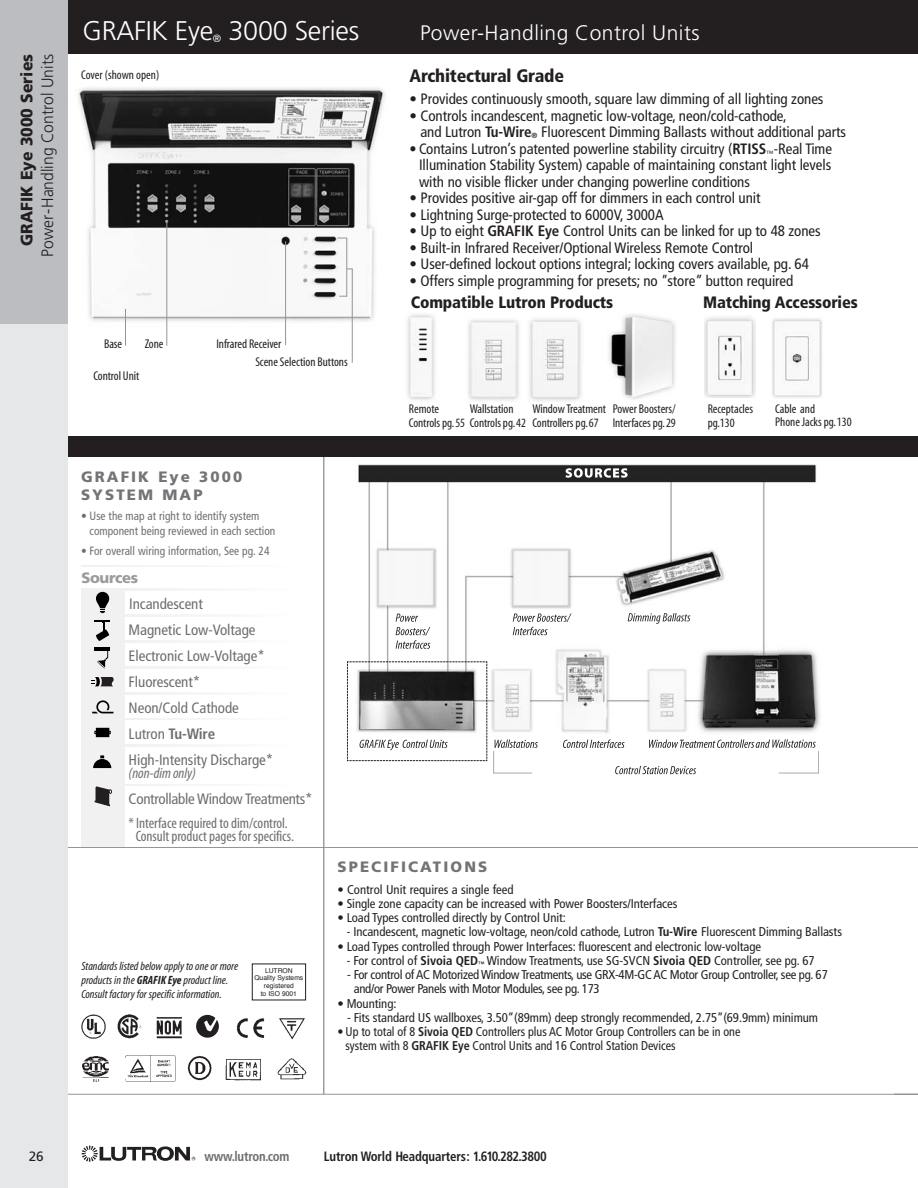
<style>
.page{position:relative;width:918px;height:1188px;background:#fff}
.page>*{position:absolute;margin:0;border:0;box-sizing:border-box;transform-origin:0 0}
.t1{font:300 27px "Frutiger";letter-spacing:-.01em;color:#fff}
.t2{font:300 21px "Frutiger";letter-spacing:.02em;color:#fff}
.t3{font:900 condensed 18px "Frutiger";letter-spacing:-.01em;color:#231f20}
.t4{font:900 condensed 16.5px "Frutiger";letter-spacing:-.01em;color:#231f20}
.t5{font:300 16.5px "Frutiger";color:#231f20;scale:.95 1}
.t6{font:900 16.5px "Frutiger";color:#231f20;scale:.95 1}
.t7{font:condensed 15px/16.5px "Frutiger";letter-spacing:-.005em;color:#231f20}
.t8{font:condensed 15px/16.5px "Frutiger";letter-spacing:-.005em;color:#231f20;text-align:justify;scale:.95 1}
.t9{font:condensed 15px/26px "Frutiger";letter-spacing:-.005em;color:#6d6e70}
.t10{font:15px/13.5px "Myriad MM 400 300";letter-spacing:-.005em;color:#6d6e70;text-align:center}
.t11{font:900 15px/18px "Frutiger";letter-spacing:.14em;color:#737477}
.t12{font:15px "Myriad MM It 400 300";letter-spacing:-.005em;color:#6d6e70}
.t13{font:900 15px "Frutiger";letter-spacing:-.02em;color:#999b9e}
.t14{font:700 condensed 13.5px "Frutiger";letter-spacing:-.01em;color:#231f20;scale:.95 1}
.t15{font:700 condensed 13.5px "Frutiger";letter-spacing:-.01em;color:#6d6e70;scale:.95 1}
.t16{font:13.5px "Frutiger";color:#231f20}
.t17{font:condensed 12.75px "Frutiger";letter-spacing:-.005em;color:#231f20}
.t18{font:12.75px/13.5px "Myriad MM 400 300";letter-spacing:-.005em;color:#231f20}
.t19{font:condensed 12.75px/14.2px "Frutiger";letter-spacing:-.005em;color:#231f20;scale:.95 1}
.t20{font:condensed 12.75px/14.2px "Frutiger";letter-spacing:-.025em;color:#231f20}
.t21{font:12px/14.2px "Myriad MM It 400 300";color:#231f20}
.t22{font:condensed 12px/15px "Frutiger";color:#6d6e70;scale:.95 1}
.t23{font:300 10.5px "Frutiger";color:#fff}
.t24{font:6.75px/7.8px "Helvetica";color:#231f20;text-align:center}
.s1{font-weight:700}
.s2{font-weight:700;font-size:7.5px}
.s3{font-family:"Myriad MM It 700 300"}
</style>
<div class="page">
<div style="left:252px;top:964px;width:54px;height:36px;border:1px solid #231f20"></div>
<img style="left:81px;top:1014px;width:24px;height:24px">
<img style="left:117px;top:1015px;width:25px;height:23px">
<img style="left:156px;top:1016px;width:26px;height:22px">
<img style="left:279px;top:1018px;width:26px;height:22px">
<img style="left:236px;top:1018px;width:29px;height:20px">
<img style="left:82px;top:1056px;width:27px;height:26px">
<img style="left:187px;top:1055px;width:25px;height:26px">
<img style="left:125px;top:1056px;width:50px;height:26px">
<img style="left:226px;top:1059px;width:35px;height:21px">
<img style="left:277px;top:1058px;width:30px;height:22px">
<svg style="left:196px;top:1015px;width:23px;height:23px"></svg>
<img style="left:358px;top:464px;width:462px;height:311px">
<svg style="left:566px;top:468px;width:62px;height:10px"></svg>
<svg style="left:513px;top:613px;width:58px;height:22px"></svg>
<svg style="left:396px;top:614px;width:34px;height:35px"></svg>
<svg style="left:628px;top:613px;width:62px;height:11px"></svg>
<div style="left:68px;top:0;width:850px;height:54px;background:#231f20"></div>
<hr style="left:323px;top:442px;width:1px;height:652px;background:#6d6e70">
<hr style="left:54px;top:1094px;width:864px;height:1px;background:#939598">
<div style="left:67px;top:436px;width:851px;height:21px;background:#231f20"></div>
<img style="left:77px;top:88px;width:308px;height:245px">
<img style="left:608px;top:314px;width:67px;height:86px">
<hr style="left:352px;top:269px;width:1px;height:94px;background:#939598">
<hr style="left:285px;top:241px;width:1px;height:104px;background:#939598">
<hr style="left:166px;top:221px;width:1px;height:125px;background:#939598">
<hr style="left:125px;top:309px;width:1px;height:37px;background:#939598">
<hr style="left:346px;top:238px;width:1px;height:58px;background:#939598">
<img style="left:705px;top:317px;width:50px;height:81px">
<img style="left:407px;top:314px;width:28px;height:86px">
<svg style="left:82px;top:1146px;width:108px;height:15px"></svg>
<div style="left:81px;top:589px;width:43px;height:259px;background:#f1f1f2"></div>
<svg style="left:96px;top:592px;width:13px;height:21px"></svg>
<svg style="left:94px;top:620px;width:15px;height:21px"></svg>
<hr style="left:94px;top:647px;width:15px;height:4px;background:#000">
<svg style="left:97px;top:651px;width:11px;height:18px"></svg>
<svg style="left:91px;top:677px;width:23px;height:9px"></svg>
<svg style="left:92px;top:700px;width:21px;height:13px"></svg>
<svg style="left:93px;top:755px;width:18px;height:13px"></svg>
<svg style="left:94px;top:728px;width:17px;height:9px"></svg>
<hr style="left:68px;top:847px;width:850px;height:1px;background:#939598">
<svg style="left:95px;top:786px;width:17px;height:20px"></svg>
<img style="left:526px;top:313px;width:59px;height:94px;border-radius:2px">
<img style="left:468px;top:320px;width:51px;height:81px">
<svg style="left:347px;top:661px;width:472px;height:113px"></svg>
<div style="left:0;top:0;width:68px;height:1188px;background:#e6e7e8"></div>
<div style="left:0;top:0;width:68px;height:324px;background:#bbbdc0"></div>
<img style="left:772px;top:318px;width:50px;height:80px">
<p class="t6" style="left:20px;top:246px;width:203px;rotate:-90deg">GRAFIK Eye 3000 Series</p>
<p class="t5" style="left:41px;top:257px;width:215px;rotate:-90deg">Power-Handling Control Units</p>
<h1 class="t1" style="left:82px;top:20px;width:132px">GRAFIK Eye</h1>
<p class="t23" style="left:213px;top:34px;width:10px">®</p>
<p class="t18" style="left:81px;top:69px;width:79px">Cover (shown open)</p>
<h1 class="t1" style="left:229px;top:20px;width:132px">3000 Series</h1>
<h2 class="t2" style="left:420px;top:25px;width:281px">Power-Handling Control Units</h2>
<p class="t3" style="left:410px;top:69px;width:156px">Architectural Grade</p>
<p class="t7" style="left:410px;top:92px;width:415px">• Provides continuously smooth, square law dimming of all lighting zones</p>
<p class="t7" style="left:420px;top:108px;width:427px;text-indent:-11px">• Controls incandescent, magnetic low-voltage, neon/cold-cathode,<br>and Lutron <span class="s1">Tu-Wire</span><span class="s2">®</span> Fluorescent Dimming Ballasts without additional parts</p>
<p class="t8" style="left:419px;top:141px;width:436px;text-indent:-10px">• Contains Lutron’s patented powerline stability circuitry (<span class="s1">RTISS</span><sub>™</sub>-Real Time Illumination Stability System) capable of maintaining constant light levels with no visible flicker under changing powerline conditions</p>
<p class="t7" style="left:410px;top:191px;width:353px">• Provides positive air-gap off for dimmers in each control unit</p>
<p class="t7" style="left:410px;top:207px;width:256px">• Lightning Surge-protected to 6000V, 3000A</p>
<p class="t7" style="left:410px;top:224px;width:413px">• Up to eight <span class="s1">GRAFIK Eye</span> Control Units can be linked for up to 48 zones</p>
<p class="t7" style="left:410px;top:240px;width:345px">• Built-in Infrared Receiver/Optional Wireless Remote Control</p>
<p class="t7" style="left:410px;top:257px;width:401px">• User-defined lockout options integral; locking covers available, pg. 64</p>
<p class="t7" style="left:410px;top:273px;width:385px">• Offers simple programming for presets; no ”store” button required</p>
<p class="t4" style="left:411px;top:296px;width:204px">Compatible Lutron Products</p>
<p class="t4" style="left:703px;top:296px;width:156px">Matching Accessories</p>
<p class="t18" style="left:104px;top:338px;width:20px">Base</p>
<p class="t18" style="left:145px;top:338px;width:20px">Zone</p>
<p class="t18" style="left:216px;top:338px;width:66px">Infrared Receiver</p>
<p class="t18" style="left:255px;top:356px;width:94px">Scene Selection Buttons</p>
<p class="t18" style="left:93px;top:370px;width:47px">Control Unit</p>
<p class="t11" style="left:81px;top:469px;width:163px">GRAFIK Eye 3000<br>SYSTEM MAP</p>
<p class="t22" style="left:90px;top:509px;width:197px;text-indent:-9px">• Use the map at right to identify system component being reviewed in each section</p>
<p class="t22" style="left:81px;top:545px;width:200px">• For overall wiring information, See pg. 24</p>
<p class="t13" style="left:81px;top:571px;width:58px">Sources</p>
<p class="t9" style="left:129px;top:592px;width:146px">Incandescent<br>Magnetic Low-Voltage<br>Electronic Low-Voltage*<br>Fluorescent*<br>Neon/Cold Cathode<br>Lutron <span class="s1">Tu-Wire<br></span>High-Intensity Discharge*</p>
<p class="t12" style="left:129px;top:767px;width:69px">(non-dim only)</p>
<p class="t9" style="left:129px;top:787px;width:185px">Controllable Window Treatments*</p>
<p class="t10" style="left:129px;top:818px;width:167px">* Interface required to dim/control.<br>Consult product pages for specifics.</p>
<p class="t21" style="left:81px;top:960px;width:158px">Standards listed below apply to one or more products in the <span class="s3">GRAFIK Eye</span> product line.<br>Consult factory for specific information.</p>
<p class="t24" style="left:254px;top:967px;width:50px">LUTRON<br>Quality Systems registered<br>to ISO 9001</p>
<p class="t18" style="left:409px;top:404px;width:32px">Remote</p>
<p class="t18" style="left:532px;top:404px;width:75px">Window Treatment<br>Controllers pg.67</p>
<p class="t18" style="left:409px;top:404px;width:119px;text-indent:61px">Wallstation<br>Controls pg.55 Controls pg.42</p>
<p class="t18" style="left:613px;top:404px;width:65px">Power Boosters/<br>Interfaces pg.29</p>
<p class="t18" style="left:708px;top:403px;width:47px">Receptacles pg.130</p>
<p class="t18" style="left:775px;top:403px;width:78px">Cable and<br>Phone Jacks pg.130</p>
<p class="t11" style="left:338px;top:859px;width:151px">SPECIFICATIONS</p>
<p class="t17" style="left:338px;top:884px;width:178px">• Control Unit requires a single feed</p>
<p class="t17" style="left:338px;top:898px;width:341px">• Single zone capacity can be increased with Power Boosters/Interfaces</p>
<p class="t17" style="left:338px;top:913px;width:230px">• Load Types controlled directly by Control Unit:</p>
<p class="t17" style="left:347px;top:927px;width:497px">- Incandescent, magnetic low-voltage, neon/cold cathode, Lutron <span class="s1">Tu-Wire</span> Fluorescent Dimming Ballasts</p>
<p class="t17" style="left:338px;top:941px;width:425px">• Load Types controlled through Power Interfaces: fluorescent and electronic low-voltage</p>
<p class="t17" style="left:347px;top:955px;width:469px">- For control of <span class="s1">Sivoia QED</span><sub>™</sub> Window Treatments, use SG-SVCN <span class="s1">Sivoia QED</span> Controller, see pg. 67</p>
<p class="t20" style="left:354px;top:969px;width:475px;text-indent:-7px">- For control of AC Motorized Window Treatments, use GRX-4M-GC AC Motor Group Controller, see pg. 67 and/or Power Panels with Motor Modules, see pg. 173</p>
<p class="t17" style="left:337px;top:998px;width:60px">• Mounting:</p>
<p class="t17" style="left:347px;top:1012px;width:472px">- Fits standard US wallboxes, 3.50”(89mm) deep strongly recommended, 2.75”(69.9mm) minimum</p>
<p class="t19" style="left:346px;top:1026px;width:417px;text-indent:-8px">• Up to total of 8 <span class="s1">Sivoia QED</span> Controllers plus AC Motor Group Controllers can be in one system with 8 <span class="s1">GRAFIK Eye</span> Control Units and 16 Control Station Devices</p>
<p class="t16" style="left:29px;top:1151px;width:17px">26</p>
<p class="t15" style="left:205px;top:1151px;width:91px">www.lutron.com</p>
<p class="t14" style="left:324px;top:1151px;width:236px">Lutron World Headquarters: 1.610.282.3800</p>
</div>
